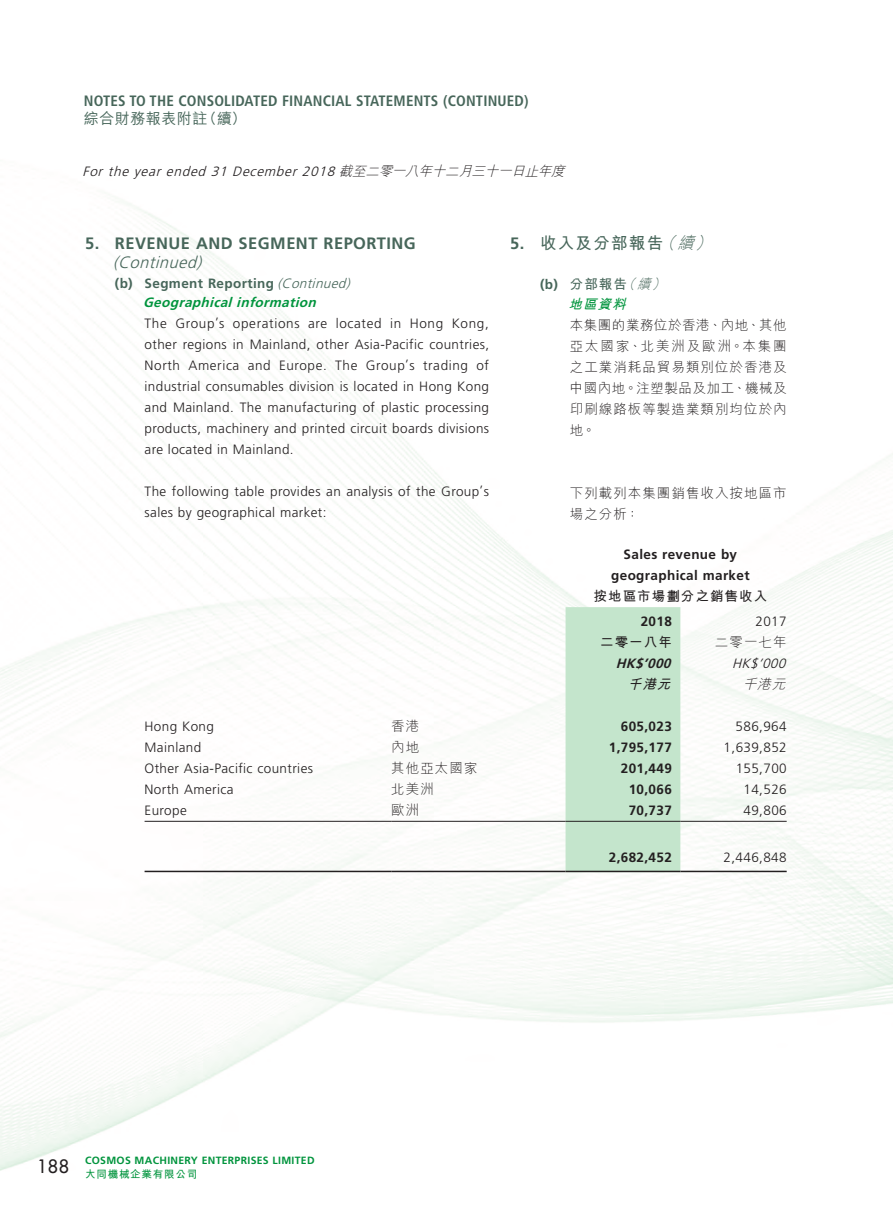
<style>
.page{position:relative;width:893px;height:1212px;background:#fff}
.page>*{position:absolute;margin:0;border:0;box-sizing:border-box;transform-origin:0 0}
.t1{font:500 18px "Futura Std";color:#231f20}
.Heading_1{font:700 16.5px/19.5px "Frutiger LT Std";letter-spacing:.03em;color:#47665a}
.C_Heading_1{font:700 16.5px "M Hei HK";letter-spacing:.08em;color:#47665a}
.t2{font:700 condensed 15px "Frutiger LT Std";letter-spacing:.01em;color:#47665a}
.t3{font:500 15px "M Hei HK";letter-spacing:.035em;color:#47665a}
.Body_Text{font:300 13.5px/21px "Frutiger LT Std";letter-spacing:.03em;color:#231f20;text-align:justify}
.C_Body_Text{font:300 13.5px/21px "M Hei HK";letter-spacing:.075em;color:#231f20;text-align:justify}
.Body_Text-2{font:700 13.5px "Frutiger LT Std";letter-spacing:.03em;color:#231f20}
.Body_Text-3{font:italic 300 13.5px "Frutiger LT Std";color:#231f20}
.Heading_2{font:700 13.5px "Frutiger LT Std";letter-spacing:.03em;color:#47665a}
.Heading_3{font:italic 700 13.5px "Frutiger LT Std";color:#00943d}
.Body_Text-4{font:300 13.5px "M Hei HK";letter-spacing:.08em;color:#231f20}
.Body_Text-5{font:700 13.5px "M Hei HK";letter-spacing:.08em;color:#231f20}
.C_Heading_2{font:700 13.5px "M Hei HK";color:#47665a}
.Body_Text-6{font:italic 700 13.5px "Frutiger LT Std";color:#231f20}
.C_Heading_3{font:italic 700 13.5px "M Hei HK";color:#00943d}
.Body_Text-7{font:italic 700 13.5px "M Hei HK";color:#231f20}
.Body_Text-8{font:italic 300 13.5px "M Hei HK";color:#231f20}
.t4{font:700 10.5px "Frutiger LT Std";letter-spacing:.03em;color:#00943d}
.t5{font:700 10.5px "M Hei HK";letter-spacing:.08em;color:#00943d}
.s1{font-family:"M Hei HK"}
.s2{font-weight:300;font-style:italic}
.s3{font-family:"Frutiger LT Std"}
</style>
<div class="page">
<div style="left:566px;top:607px;width:114px;height:264px;background:#c4e5cc"></div>
<hr style="left:145px;top:821px;width:246px;height:1px;background:#231f20">
<hr style="left:391px;top:821px;width:175px;height:1px;background:#231f20">
<hr style="left:566px;top:821px;width:114px;height:1px;background:#231f20">
<hr style="left:680px;top:821px;width:107px;height:1px;background:#231f20">
<hr style="left:145px;top:871px;width:246px;height:1px;background:#231f20">
<hr style="left:391px;top:871px;width:175px;height:1px;background:#231f20">
<hr style="left:566px;top:871px;width:114px;height:1px;background:#231f20">
<hr style="left:680px;top:871px;width:107px;height:1px;background:#231f20">
<p class="t2" style="left:84px;top:92px;width:446px">NOTES TO THE CONSOLIDATED FINANCIAL STATEMENTS (CONTINUED)</p>
<p class="t3" style="left:84px;top:108px;width:164px">綜合財務報表附註（續）</p>
<p class="Body_Text-3" style="left:83px;top:164px;width:487px">For the year ended 31 December 2018 <span class="s1">截至二零一八年十二月三十一日止年度</span></p>
<p class="Heading_1" style="left:113px;top:233px;width:304px;text-indent:-28px">5. REVENUE AND SEGMENT REPORTING <span class="s2">(Continued)</span></p>
<p class="Heading_2" style="left:115px;top:275px;width:240px">(b) Segment Reporting <span class="s2">(Continued)</span></p>
<p class="Heading_3" style="left:143px;top:294px;width:178px">Geographicalinformation</p>
<p class="Body_Text" style="left:145px;top:313px;width:346px">The Group’s operations are located in Hong Kong, other regions in Mainland, other Asia-Pacific countries, North America and Europe. The Group’s trading of industrial consumables division is located in Hong Kong and Mainland. The manufacturing of plastic processing products, machinery and printed circuit boards divisions are located in Mainland.</p>
<p class="Body_Text" style="left:145px;top:481px;width:346px">The following table provides an analysis of the Group’s sales by geographical market:</p>
<p class="C_Heading_1" style="left:510px;top:231px;width:207px"><span class="s3">5.</span> 收入及分部報告<span class="s2">（續）</span></p>
<p class="C_Heading_2" style="left:540px;top:274px;width:130px"><span class="s3">(b)</span> 分部報告<span class="s2">（續）</span></p>
<p class="C_Heading_3" style="left:568px;top:294px;width:63px">地區資料</p>
<p class="C_Body_Text" style="left:570px;top:314px;width:218px">本集團的業務位於香港、內地、其他亞太國家、北美洲及歐洲。本集團之工業消耗品貿易類別位於香港及中國內地。注塑製品及加工、機械及印刷線路板等製造業類別均位於內地。</p>
<p class="C_Body_Text" style="left:570px;top:482px;width:218px">下列載列本集團銷售收入按地區市場之分析：</p>
<p class="Body_Text-2" style="left:624px;top:546px;width:115px">Sales revenue by</p>
<p class="Body_Text-2" style="left:611px;top:567px;width:140px">geographical market</p>
<p class="Body_Text-5" style="left:594px;top:586px;width:175px">按地區市場劃分之銷售收入</p>
<p class="Body_Text-2" style="left:641px;top:614px;width:33px">2018</p>
<p class="Body_Text" style="left:755px;top:611px;width:33px">2017</p>
<p class="Body_Text-5" style="left:600px;top:633px;width:73px">二零一八年</p>
<p class="Body_Text-4" style="left:715px;top:636px;width:73px">二零一七年</p>
<p class="Body_Text-6" style="left:616px;top:656px;width:61px">HK$’000</p>
<p class="Body_Text-3" style="left:732px;top:656px;width:59px">HK$’000</p>
<p class="Body_Text-7" style="left:628px;top:675px;width:49px">千港元</p>
<p class="Body_Text-8" style="left:743px;top:677px;width:48px">千港元</p>
<p class="Body_Text" style="left:145px;top:716px;width:71px">Hong Kong</p>
<p class="Body_Text-4" style="left:391px;top:719px;width:30px">香港</p>
<p class="Body_Text-2" style="left:621px;top:719px;width:53px">605,023</p>
<p class="Body_Text" style="left:736px;top:716px;width:53px">586,964</p>
<p class="Body_Text" style="left:145px;top:737px;width:58px">Mainland</p>
<p class="Body_Text-4" style="left:391px;top:740px;width:30px">內地</p>
<p class="Body_Text-2" style="left:609px;top:740px;width:65px">1,795,177</p>
<p class="Body_Text" style="left:724px;top:737px;width:65px">1,639,852</p>
<p class="Body_Text" style="left:145px;top:758px;width:170px">Other Asia-Pacific countries</p>
<p class="Body_Text-4" style="left:391px;top:762px;width:88px">其他亞太國家</p>
<p class="Body_Text-2" style="left:621px;top:761px;width:53px">201,449</p>
<p class="Body_Text" style="left:736px;top:758px;width:53px">155,700</p>
<p class="Body_Text" style="left:145px;top:779px;width:90px">North America</p>
<p class="Body_Text-4" style="left:391px;top:783px;width:44px">北美洲</p>
<p class="Body_Text-2" style="left:629px;top:782px;width:45px">10,066</p>
<p class="Body_Text" style="left:743px;top:779px;width:45px">14,526</p>
<p class="Body_Text" style="left:145px;top:800px;width:44px">Europe</p>
<p class="Body_Text-4" style="left:391px;top:804px;width:30px">歐洲</p>
<p class="Body_Text-2" style="left:629px;top:803px;width:45px">70,737</p>
<p class="Body_Text" style="left:743px;top:800px;width:45px">49,806</p>
<p class="Body_Text-2" style="left:609px;top:849px;width:65px">2,682,452</p>
<p class="Body_Text" style="left:724px;top:847px;width:65px">2,446,848</p>
<h1 class="t1" style="left:37px;top:1155px;width:34px">188</h1>
<p class="t4" style="left:85px;top:1154px;width:231px">COSMOS MACHINERY ENTERPRISES LIMITED</p>
<p class="t5" style="left:85px;top:1166px;width:114px">大同機械企業有限公司</p>
</div>
